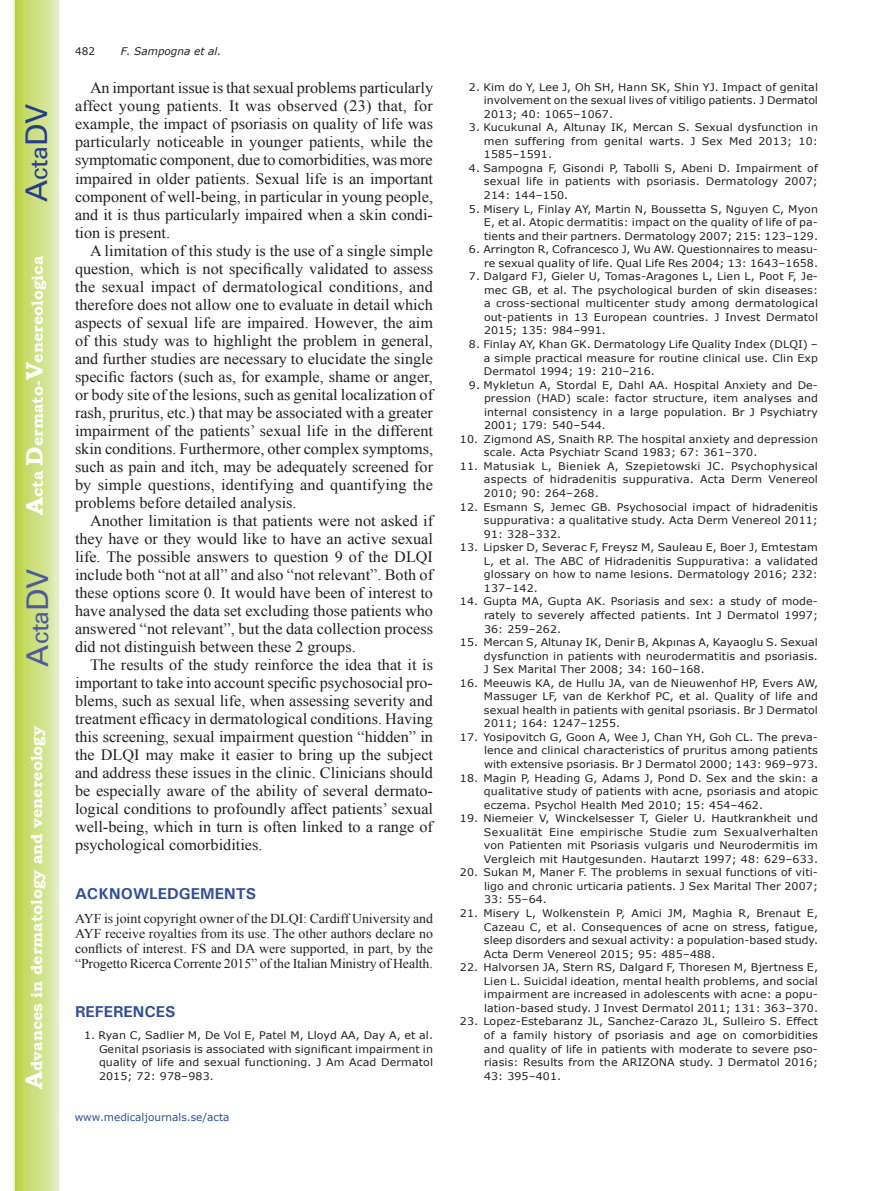
<style>
.page{position:relative;width:893px;height:1191px;background:#fff}
.page>*{position:absolute;margin:0;border:0;box-sizing:border-box;transform-origin:0 0}
.t1{font:30px "Univers";color:#4d5a9e}
.t2{font:30px "Univers";color:#253f8e}
.t3{font:15.75px/18px "Times New Roman";color:#231f20;text-align:justify}
.t4{font:700 15.75px "Bookman Old Style";color:#fff}
.t5{font:700 15.75px "Univers";color:#324f95}
.t6{font:13.5px/15px "Times New Roman";letter-spacing:-.01em;color:#231f20;text-align:justify}
.t7{font:10.5px/13.5px "Verdana";letter-spacing:.01em;color:#231f20;text-align:justify;scale:1.05 1}
.t8{font:10.5px "Verdana";color:#324f95}
.t9{font:italic 10.5px "Verdana";color:#231f20}
.t10{font:10.5px "Verdana";letter-spacing:.01em;color:#231f20}
.s1{font-size:24px}
</style>
<div class="page">
<svg style="left:14px;top:0;width:45px;height:1191px;background:#cfe084"></svg>
<h1 class="t2" style="left:19px;top:202px;width:100px;rotate:-90deg">A<span class="s1">cta</span>DV</h1>
<h2 class="t4" style="left:28px;top:515px;width:260px;rotate:-90deg"><span class="s1">A</span>cta <span class="s1">D</span>ermato-<span class="s1">V</span>enereologica</h2>
<h1 class="t1" style="left:20px;top:666px;width:100px;rotate:-90deg">A<span class="s1">cta</span>DV</h1>
<h2 class="t4" style="left:27px;top:1088px;width:364px;rotate:-90deg"><span class="s1">A</span>dvances in dermatology and venereology</h2>
<p class="t10" style="left:75px;top:44px;width:22px">482</p>
<p class="t9" style="left:121px;top:44px;width:102px">F. Sampogna et al.</p>
<p class="t3" style="left:75px;top:79px;width:360px;text-indent:15px">An important issue is that sexual problems particularly affect young patients. It was observed (23) that, for example, the impact of psoriasis on quality of life was particularly noticeable in younger patients, while the symptomatic component, due to comorbidities, was more impaired in older patients. Sexual life is an important component of well-being, in particular in young people, and it is thus particularly impaired when a skin condi&shy;tion is present.</p>
<p class="t3" style="left:75px;top:241px;width:360px;text-indent:15px">A limitation of this study is the use of a single simple question, which is not specifically validated to assess the sexual impact of dermatological conditions, and therefore does not allow one to evaluate in detail which aspects of sexual life are impaired. However, the aim of this study was to highlight the problem in general, and further studies are necessary to elucidate the single specific factors (such as, for example, shame or anger, or body site of the lesions, such as genital localization of rash, pruritus, etc.) that may be associated with a greater impairment of the patients’ sexual life in the different skin conditions. Furthermore, other complex symptoms, such as pain and itch, may be adequately screened for by simple questions, identifying and quantifying the problems before detailed analysis.</p>
<p class="t3" style="left:75px;top:511px;width:360px;text-indent:15px">Another limitation is that patients were not asked if they have or they would like to have an active sexual life. The possible answers to question 9 of the DLQI include both “not at all” and also “not relevant”. Both of these options score 0. It would have been of interest to have analysed the data set excluding those patients who answered “not relevant”, but the data collection process did not distinguish between these 2 groups.</p>
<p class="t3" style="left:75px;top:655px;width:360px;text-indent:15px">The results of the study reinforce the idea that it is important to take into account specific psychosocial pro&shy;blems, such as sexual life, when assessing severity and treatment efficacy in dermatological conditions. Having this screening, sexual impairment question “hidden” in the DLQI may make it easier to bring up the subject and address these issues in the clinic. Clinicians should be especially aware of the ability of several dermato&shy;logical conditions to profoundly affect patients’ sexual well-being, which in turn is often linked to a range of psychological comorbidities.</p>
<h2 class="t5" style="left:75px;top:883px;width:183px">ACKNOWLEDGEMENTS</h2>
<p class="t6" style="left:75px;top:910px;width:360px">AYF is joint copyright owner of the DLQI: Cardiff University and AYF receive royalties from its use. The other authors declare no conflicts of interest. FS and DA were supported, in part, by the “Progetto Ricerca Corrente 2015” of the Italian Ministry of Health.</p>
<h2 class="t5" style="left:75px;top:1001px;width:102px">REFERENCES</h2>
<p class="t7" style="left:99px;top:1028px;width:320px;text-indent:-15px">1. Ryan C, Sadlier M, De Vol E, Patel M, Lloyd AA, Day A, et al.<br>Genital psoriasis is associated with significant impairment in quality of life and sexual functioning. J Am Acad Dermatol 2015; 72: 978–983.</p>
<p class="t8" style="left:75px;top:1109px;width:156px">www.medicaljournals.se/acta</p>
<p class="t7" style="left:484px;top:80px;width:320px;text-indent:-15px">2. Kim do Y, Lee J, Oh SH, Hann SK, Shin YJ. Impact of genital involvement on the sexual lives of vitiligo patients. J Dermatol 2013; 40: 1065–1067.</p>
<p class="t7" style="left:484px;top:120px;width:320px;text-indent:-15px">3. Kucukunal A, Altunay IK, Mercan S. Sexual dysfunction in men suffering from genital warts. J Sex Med 2013; 10:<br>1585–1591.</p>
<p class="t7" style="left:484px;top:161px;width:320px;text-indent:-15px">4. Sampogna F, Gisondi P, Tabolli S, Abeni D. Impairment of sexual life in patients with psoriasis. Dermatology 2007; 214: 144–150.</p>
<p class="t7" style="left:484px;top:202px;width:320px;text-indent:-15px">5. Misery L, Finlay AY, Martin N, Boussetta S, Nguyen C, Myon E, et al. Atopic dermatitis: impact on the quality of life of pa&shy;tients and their partners. Dermatology 2007; 215: 123–129.</p>
<p class="t7" style="left:469px;top:242px;width:334px;text-align:right">6. Arrington R, Cofrancesco J, Wu AW. Questionnaires to measu&shy;re sexual quality of life. Qual Life Res 2004; 13: 1643–1658.</p>
<p class="t7" style="left:484px;top:269px;width:320px;text-indent:-15px">7. Dalgard FJ, Gieler U, Tomas-Aragones L, Lien L, Poot F, Je&shy;mec GB, et al. The psychological burden of skin diseases: a cross-sectional multicenter study among dermatological out-patients in 13 European countries. J Invest Dermatol 2015; 135: 984–991.</p>
<p class="t7" style="left:484px;top:337px;width:320px;text-indent:-15px">8. Finlay AY, Khan GK. Dermatology Life Quality Index (DLQI) – a simple practical measure for routine clinical use. Clin Exp Dermatol 1994; 19: 210–216.</p>
<p class="t7" style="left:484px;top:378px;width:320px;text-indent:-15px">9. Mykletun A, Stordal E, Dahl AA. Hospital Anxiety and De&shy;pression (HAD) scale: factor structure, item analyses and internal consistency in a large population. Br J Psychiatry 2001; 179: 540–544.</p>
<p class="t7" style="left:484px;top:432px;width:320px;text-indent:-24px">10. Zigmond AS, Snaith RP. The hospital anxiety and depression scale. Acta Psychiatr Scand 1983; 67: 361–370.</p>
<p class="t7" style="left:484px;top:459px;width:320px;text-indent:-24px">11. Matusiak L, Bieniek A, Szepietowski JC. Psychophysical aspects of hidradenitis suppurativa. Acta Derm Venereol 2010; 90: 264–268.</p>
<p class="t7" style="left:484px;top:500px;width:320px;text-indent:-24px">12. Esmann S, Jemec GB. Psychosocial impact of hidradenitis suppurativa: a qualitative study. Acta Derm Venereol 2011; 91: 328–332.</p>
<p class="t7" style="left:484px;top:540px;width:320px;text-indent:-24px">13. Lipsker D, Severac F, Freysz M, Sauleau E, Boer J, Emtestam L, et al. The ABC of Hidradenitis Suppurativa: a validated glossary on how to name lesions. Dermatology 2016; 232:<br>137–142.</p>
<p class="t7" style="left:484px;top:595px;width:320px;text-indent:-24px">14. Gupta MA, Gupta AK. Psoriasis and sex: a study of mode&shy;rately to severely affected patients. Int J Dermatol 1997; 36: 259–262.</p>
<p class="t7" style="left:484px;top:635px;width:320px;text-indent:-24px">15. Mercan S, Altunay IK, Denir B, Akpınas A, Kayaoglu S. Sexual dysfunction in patients with neurodermatitis and psoriasis.<br>J Sex Marital Ther 2008; 34: 160–168.</p>
<p class="t7" style="left:484px;top:676px;width:320px;text-indent:-24px">16. Meeuwis KA, de Hullu JA, van de Nieuwenhof HP, Evers AW, Massuger LF, van de Kerkhof PC, et al. Quality of life and sexual health in patients with genital psoriasis. Br J Dermatol 2011; 164: 1247–1255.</p>
<p class="t7" style="left:484px;top:730px;width:320px;text-indent:-24px">17. Yosipovitch G, Goon A, Wee J, Chan YH, Goh CL. The preva&shy;lence and clinical characteristics of pruritus among patients with extensive psoriasis. Br J Dermatol 2000; 143: 969–973.</p>
<p class="t7" style="left:484px;top:771px;width:320px;text-indent:-24px">18. Magin P, Heading G, Adams J, Pond D. Sex and the skin: a qualitative study of patients with acne, psoriasis and atopic eczema. Psychol Health Med 2010; 15: 454–462.</p>
<p class="t7" style="left:484px;top:811px;width:320px;text-indent:-24px">19. Niemeier V, Winckelsesser T, Gieler U. Hautkrankheit und Sexualität Eine empirische Studie zum Sexualverhalten von Patienten mit Psoriasis vulgaris und Neurodermitis im Vergleich mit Hautgesunden. Hautarzt 1997; 48: 629–633.</p>
<p class="t7" style="left:484px;top:865px;width:320px;text-indent:-24px">20. Sukan M, Maner F. The problems in sexual functions of viti&shy;ligo and chronic urticaria patients. J Sex Marital Ther 2007; 33: 55–64.</p>
<p class="t7" style="left:484px;top:906px;width:320px;text-indent:-24px">21. Misery L, Wolkenstein P, Amici JM, Maghia R, Brenaut E, Cazeau C, et al. Consequences of acne on stress, fatigue, sleep disorders and sexual activity: a population-based study.<br>Acta Derm Venereol 2015; 95: 485–488.</p>
<p class="t7" style="left:484px;top:960px;width:320px;text-indent:-24px">22. Halvorsen JA, Stern RS, Dalgard F, Thoresen M, Bjertness E, Lien L. Suicidal ideation, mental health problems, and social impairment are increased in adolescents with acne: a popu&shy;lation-based study. J Invest Dermatol 2011; 131: 363–370.</p>
<p class="t7" style="left:484px;top:1014px;width:320px;text-indent:-24px">23. Lopez-Estebaranz JL, Sanchez-Carazo JL, Sulleiro S. Effect of a family history of psoriasis and age on comorbidities and quality of life in patients with moderate to severe pso&shy;riasis: Results from the ARIZONA study. J Dermatol 2016; 43: 395–401.</p>
</div>
